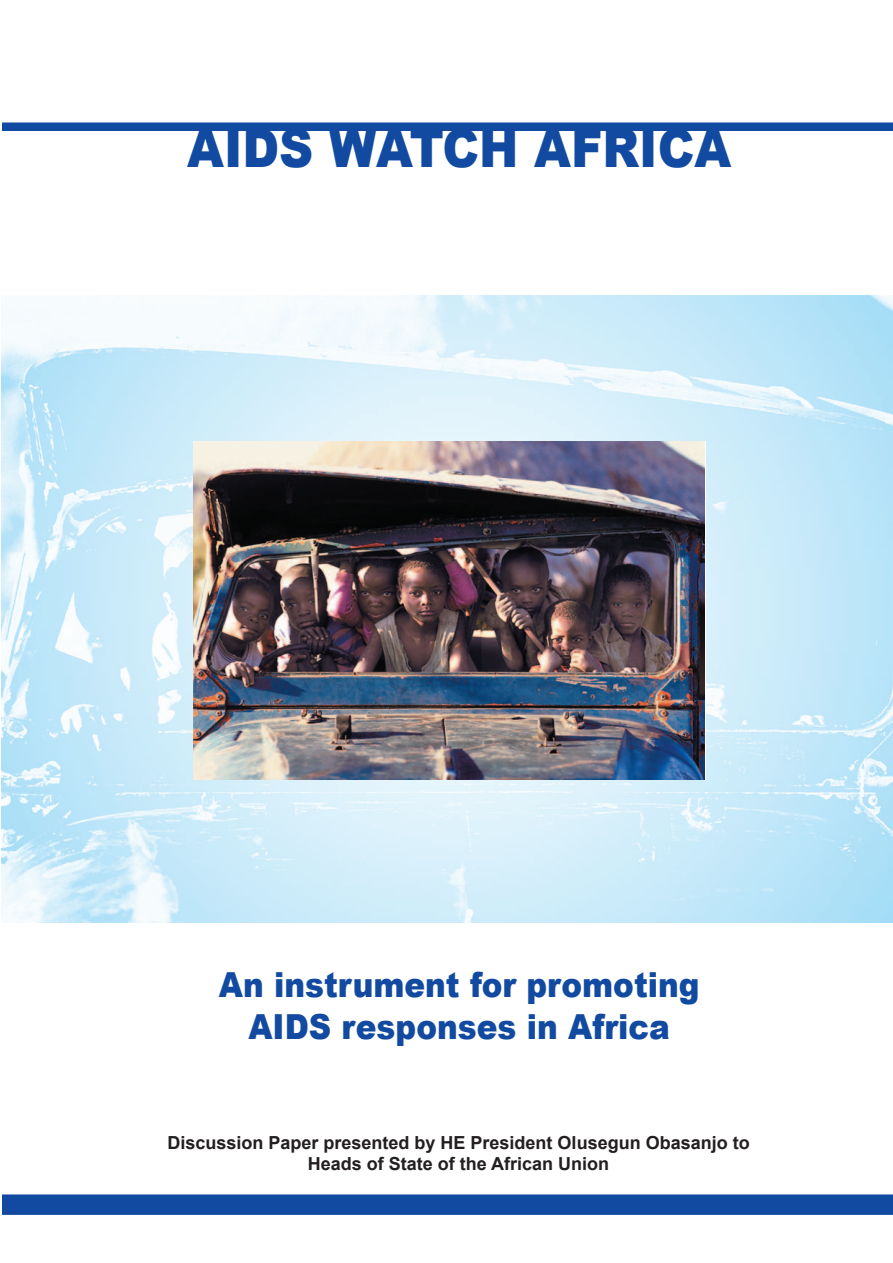
<style>
.page{position:relative;width:893px;height:1263px;background:#fff}
.page>*{position:absolute;margin:0;border:0;box-sizing:border-box;transform-origin:0 0}
.t1{font:900 52.5px "Arial";color:#114aa0;scale:.9 1}
.t2{font:900 34.5px/41.4px "Arial";color:#114aa0;text-align:center;scale:.9 1}
.t3{font:700 18px/21.6px "Arial";color:#231f20;text-align:center}
</style>
<div class="page">
<svg style="left:2px;top:122px;width:891px;height:9px;background:#1e54a5"></svg>
<div style="left:2px;top:1194px;width:891px;height:20px;background:#114aa0"></div>
<img style="left:2px;top:295px;width:891px;height:627px">
<img style="left:193px;top:441px;width:511px;height:338px">
<h1 class="t1" style="left:187px;top:119px;width:606px">AIDS WATCH AFRICA</h1>
<h2 class="t2" style="left:219px;top:964px;width:535px">An instrument for promoting<br>AIDS responses in Africa</h2>
<p class="t3" style="left:167px;top:1131px;width:584px">Discussion Paper presented by HE President Olusegun Obasanjo to<br>Heads of State of the African Union</p>
</div>
